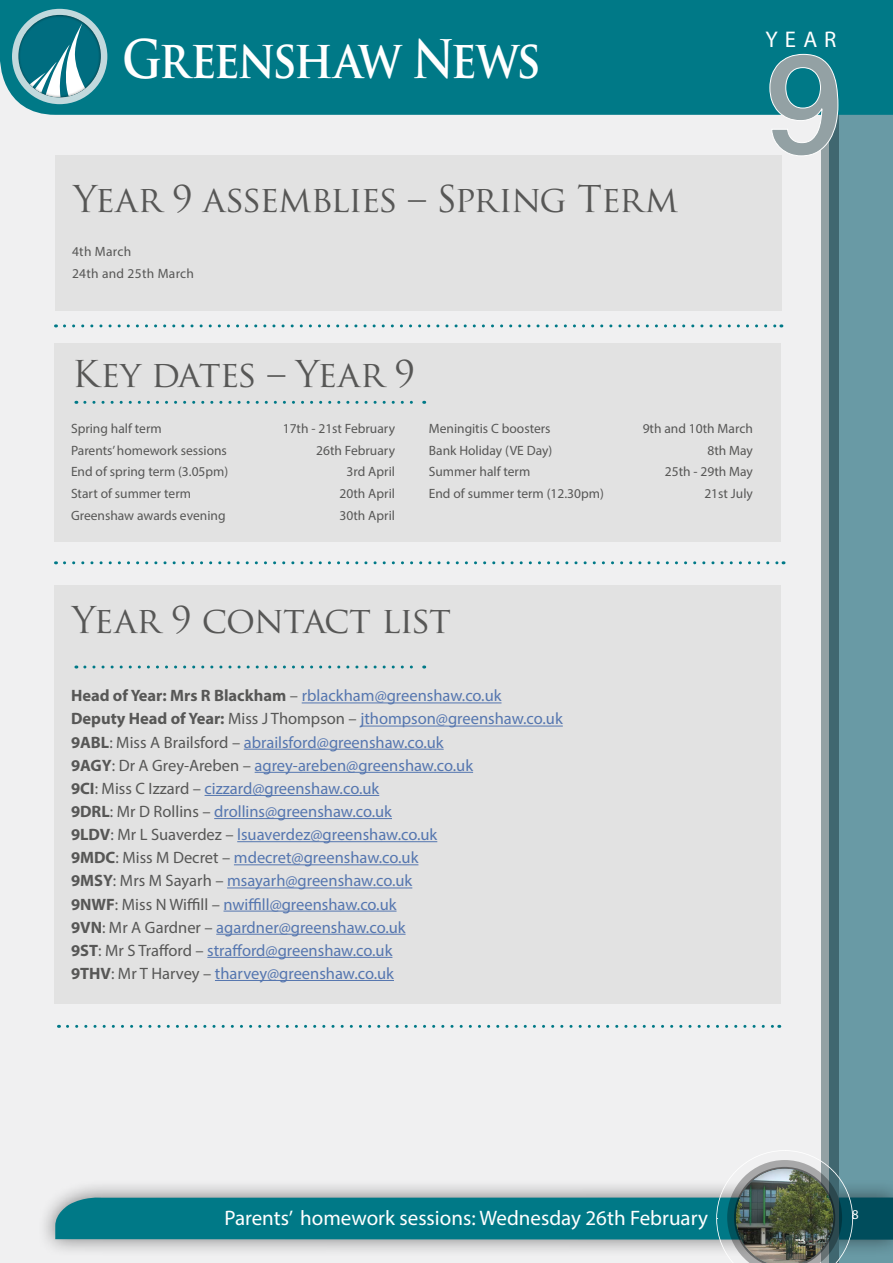
<style>
.page{position:relative;width:893px;height:1263px;background:#f0f0f1}
.page>*{position:absolute;margin:0;border:0;box-sizing:border-box;transform-origin:0 0}
.t1{font:700 51.75px "Trajan Pro";letter-spacing:-.055em;color:#fff;scale:.87 1}
.t2{font:36px "Trajan Pro";letter-spacing:-.04em;color:#575756}
.t3{font:22.8px "Myriad Pro";color:#fff}
.t4{font:21px "Myriad Pro";color:#fff}
.t5{font:16.5px/23.1px "Myriad Pro";color:#5576af}
.t6{font:13.5px "Myriad Pro";color:#575756}
.t7{font:13.5px/21.6px "Myriad Pro";letter-spacing:.02em;color:#575756}
.t8{font:13.5px "Myriad Pro";color:#fff}
.s1{font-weight:700;color:#575756}
.s2{color:#575756}
</style>
<div class="page">
<div style="left:37px;top:1178px;width:856px;height:80px;background:#000;opacity:.5"></div>
<div style="left:822px;top:6px;width:17px;height:1257px;background:#93a1a4"></div>
<svg style="left:829px;top:115px;width:64px;height:1035px;background:#5f8d98"></svg>
<div style="left:0;top:0;width:893px;height:115px;background:#007987"></div>
<div style="left:12px;top:9px;width:95px;height:95px;background:#c1d9dd;border-radius:50%"></div>
<div style="left:6px;top:3px;width:108px;height:95px;background:#000;opacity:.75"></div>
<svg style="left:55px;top:1150px;width:838px;height:113px"></svg>
<div style="left:722px;top:1158px;width:123px;height:105px;background:#000;opacity:.4"></div>
<svg style="left:769px;top:54px;width:69px;height:102px"></svg>
<div style="left:54px;top:585px;width:726px;height:418px;background:#e1e1e1"></div>
<hr style="left:302px;top:702px;width:199px;height:1px;background:#5576af">
<hr style="left:360px;top:726px;width:203px;height:1px;background:#5576af">
<hr style="left:244px;top:749px;width:200px;height:1px;background:#5576af">
<hr style="left:255px;top:772px;width:218px;height:1px;background:#5576af">
<hr style="left:205px;top:795px;width:174px;height:1px;background:#5576af">
<hr style="left:214px;top:818px;width:178px;height:1px;background:#5576af">
<hr style="left:237px;top:841px;width:200px;height:1px;background:#5576af">
<hr style="left:234px;top:864px;width:184px;height:1px;background:#5576af">
<hr style="left:227px;top:887px;width:185px;height:1px;background:#5576af">
<hr style="left:223px;top:911px;width:174px;height:1px;background:#5576af">
<hr style="left:216px;top:934px;width:190px;height:1px;background:#5576af">
<hr style="left:207px;top:957px;width:185px;height:1px;background:#5576af">
<hr style="left:215px;top:980px;width:179px;height:1px;background:#5576af">
<svg style="left:85px;top:665px;width:340px;height:3px"></svg>
<svg style="left:67px;top:1025px;width:713px;height:3px"></svg>
<svg style="left:64px;top:561px;width:720px;height:3px"></svg>
<div style="left:54px;top:343px;width:726px;height:199px;background:#e1e1e1"></div>
<svg style="left:85px;top:401px;width:340px;height:3px"></svg>
<svg style="left:64px;top:324px;width:718px;height:3px"></svg>
<div style="left:55px;top:155px;width:726px;height:155px;background:#e1e1e1"></div>
<h1 class="t1" style="left:122px;top:27px;width:483px">Greenshaw News</h1>
<h3 class="t3" style="left:765px;top:25px;width:73px">YEAR</h3>
<h2 class="t2" style="left:73px;top:176px;width:606px">Year 9 assemblies – Spring Term</h2>
<p class="t7" style="left:72px;top:240px;width:123px">4th March<br>24th and 25th March</p>
<h2 class="t2" style="left:72px;top:351px;width:344px">Key dates – Year 9</h2>
<p class="t6" style="left:71px;top:420px;width:92px">Spring half term</p>
<p class="t6" style="left:283px;top:420px;width:114px">17th - 21st February</p>
<p class="t6" style="left:71px;top:442px;width:157px">Parents’ homework sessions</p>
<p class="t6" style="left:316px;top:442px;width:80px">26th February</p>
<p class="t6" style="left:71px;top:463px;width:159px">End of spring term (3.05pm)</p>
<p class="t6" style="left:347px;top:463px;width:50px">3rd April</p>
<p class="t6" style="left:71px;top:485px;width:122px">Start of summer term</p>
<p class="t6" style="left:340px;top:485px;width:57px">20th April</p>
<p class="t6" style="left:71px;top:507px;width:156px">Greenshaw awards evening</p>
<p class="t6" style="left:340px;top:507px;width:57px">30th April</p>
<p class="t6" style="left:429px;top:420px;width:123px">Meningitis C boosters</p>
<p class="t6" style="left:643px;top:420px;width:112px">9th and 10th March</p>
<p class="t6" style="left:429px;top:442px;width:125px">Bank Holiday (VE Day)</p>
<p class="t6" style="left:707px;top:442px;width:47px">8th May</p>
<p class="t6" style="left:429px;top:463px;width:103px">Summer half term</p>
<p class="t6" style="left:665px;top:463px;width:90px">25th - 29th May</p>
<p class="t6" style="left:429px;top:485px;width:177px">End of summer term (12.30pm)</p>
<p class="t6" style="left:704px;top:485px;width:50px">21st July</p>
<h2 class="t2" style="left:72px;top:597px;width:380px">Year 9 contact list</h2>
<p class="t5" style="left:71px;top:684px;width:493px"><span class="s1">Head of Year: Mrs R Blackham</span> <span class="s2">–</span> rblackham@greenshaw.co.uk<br><span class="s1">Deputy Head of Year:</span> <span class="s2">Miss J Thompson –</span> jthompson@greenshaw.co.uk <span class="s1">9ABL</span><span class="s2">: Miss A Brailsford –</span> abrailsford@greenshaw.co.uk<br><span class="s1">9AGY</span><span class="s2">: Dr A Grey-Areben –</span> agrey-areben@greenshaw.co.uk<br><span class="s1">9CI</span><span class="s2">: Miss C Izzard –</span> cizzard@greenshaw.co.uk<br><span class="s1">9DRL</span><span class="s2">: Mr D Rollins –</span> drollins@greenshaw.co.uk<br><span class="s1">9LDV</span><span class="s2">: Mr L Suaverdez –</span> lsuaverdez@greenshaw.co.uk<br><span class="s1">9MDC</span><span class="s2">: Miss M Decret –</span> mdecret@greenshaw.co.uk<br><span class="s1">9MSY</span><span class="s2">: Mrs M Sayarh –</span> msayarh@greenshaw.co.uk<br><span class="s1">9NWF</span><span class="s2">: Miss N Wiffill –</span> nwiffill@greenshaw.co.uk<br><span class="s1">9VN</span><span class="s2">: Mr A Gardner –</span> agardner@greenshaw.co.uk<br><span class="s1">9ST</span><span class="s2">: Mr S Trafford –</span> strafford@greenshaw.co.uk<br><span class="s1">9THV</span><span class="s2">: Mr T Harvey –</span> tharvey@greenshaw.co.uk</p>
<p class="t4" style="left:224px;top:1205px;width:485px">Parents’ homework sessions: Wednesday 26th February</p>
<p class="t8" style="left:852px;top:1206px;width:8px">8</p>
</div>
